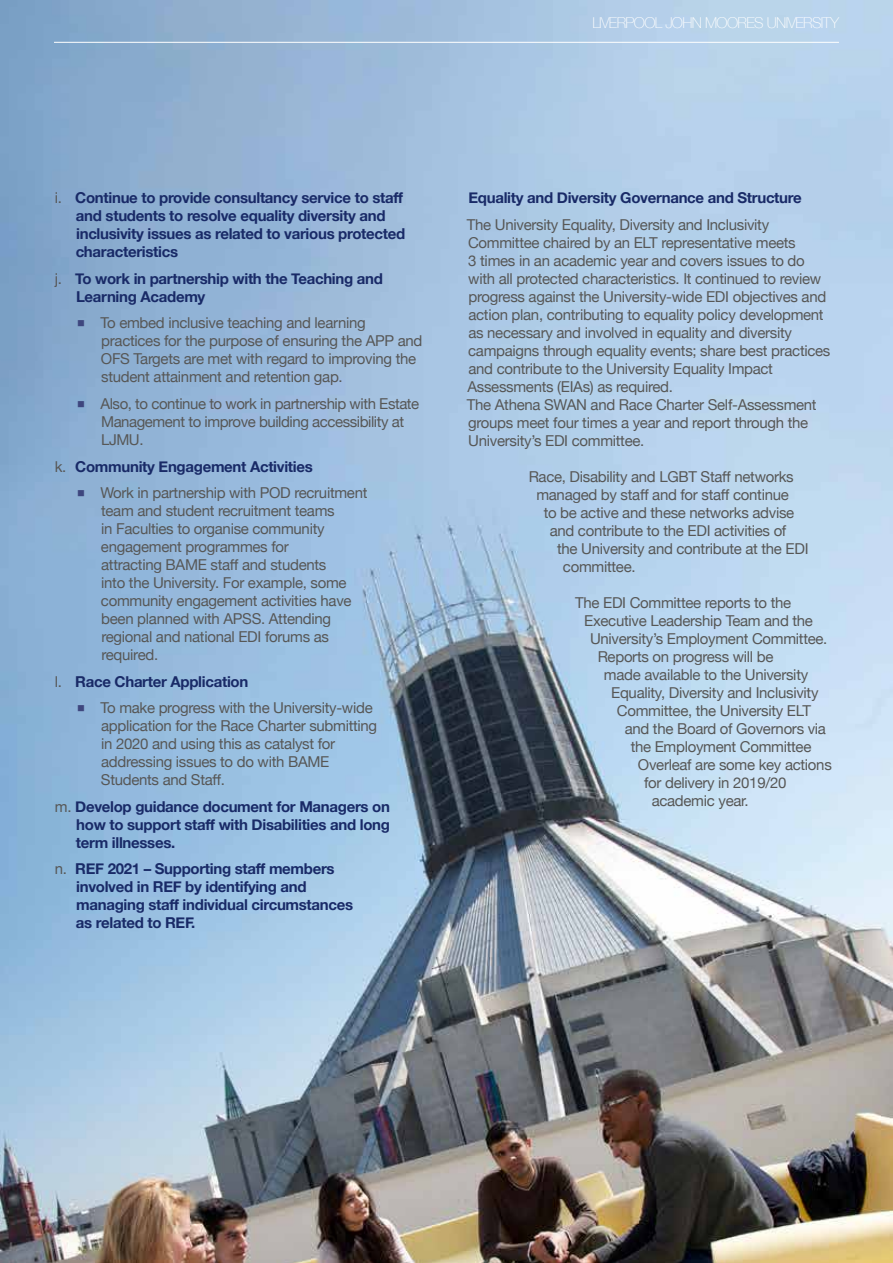
<style>
.page{position:relative;width:893px;height:1263px;background:#fff}
.page>*{position:absolute;margin:0;border:0;box-sizing:border-box;transform-origin:0 0}
.t1{font:15px/18px "Helvetica Neue";letter-spacing:-.02em;color:#575756}
.t2{font:700 15px/18px "Helvetica Neue";letter-spacing:-.02em;color:#192a67}
.t3{font:100 15px "Helvetica Neue";letter-spacing:-.04em;color:#fff}
.s1{font-weight:400;color:#575756}
.s2{color:#3e467e}
</style>
<div class="page">
<img style="left:0;top:0;width:893px;height:1263px">
<hr style="left:54px;top:42px;width:785px;height:1px;background:#fff">
<p class="t3" style="left:592px;top:12px;width:248px">LIVERPOOL JOHN MOORES UNIVERSITY</p>
<p class="t2" style="left:76px;top:189px;width:331px;text-indent:-21px"><span class="s1">i.</span> Continue to provide consultancy service to staff and students to resolve equality diversity and inclusivity issues as related to various protected characteristics</p>
<p class="t2" style="left:76px;top:270px;width:308px;text-indent:-21px"><span class="s1">j.</span> To work in partnership with the Teaching and<br>Learning Academy</p>
<p class="t1" style="left:101px;top:315px;width:323px;text-indent:-24px"><span class="s2">■</span> To embed inclusive teaching and learning practices for the purpose of ensuring the APP and OFS Targets are met with regard to improving the student attainment and retention gap.</p>
<p class="t1" style="left:101px;top:395px;width:320px;text-indent:-24px"><span class="s2">■</span> Also, to continue to work in partnership with Estate<br>Management to improve building accessibility at<br>LJMU.</p>
<p class="t2" style="left:55px;top:458px;width:260px"><span class="s1">k.</span> Community Engagement Activities</p>
<p class="t1" style="left:101px;top:484px;width:268px;text-indent:-24px"><span class="s2">■</span> Work in partnership with POD recruitment team and student recruitment teams<br>in Faculties to organise community engagement programmes for<br>attracting BAME staff and students<br>into the University. For example, some community engagement activities have been planned with APSS. Attending regional and national EDI forums as required.</p>
<p class="t2" style="left:55px;top:673px;width:195px"><span class="s1">l.</span> Race Charter Application</p>
<p class="t1" style="left:101px;top:699px;width:278px;text-indent:-24px"><span class="s2">■</span> To make progress with the University-wide application for the Race Charter submitting in 2020 and using this as catalyst for addressing issues to do with BAME Students and Staff.</p>
<p class="t2" style="left:76px;top:798px;width:316px;text-align:justify;text-indent:-21px"><span class="s1">m.</span> Develop guidance document for Managers on how to support staff with Disabilities and long term illnesses.</p>
<p class="t2" style="left:76px;top:860px;width:279px;text-indent:-21px"><span class="s1">n.</span> REF 2021 – Supporting staff members involved in REF by identifying and managing staff individual circumstances as related to REF.</p>
<p class="t2" style="left:468px;top:189px;width:335px">Equality and Diversity Governance and Structure</p>
<p class="t1" style="left:467px;top:216px;width:365px">The University Equality, Diversity and Inclusivity Committee chaired by an ELT representative meets<br>3 times in an academic year and covers issues to do with all protected characteristics. It continued to review progress against the University-wide EDI objectives and action plan, contributing to equality policy development as necessary and involved in equality and diversity campaigns through equality events; share best practices and contribute to the University Equality Impact Assessments (EIAs) as required.<br>The Athena SWAN and Race Charter Self-Assessment groups meet four times a year and report through the University’s EDI committee.</p>
<p class="t1" style="left:529px;top:468px;width:267px">Race, Disability and LGBT Staff networks</p>
<p class="t1" style="left:536px;top:486px;width:254px">managed by staff and for staff continue</p>
<p class="t1" style="left:544px;top:504px;width:252px">to be active and these networks advise</p>
<p class="t1" style="left:550px;top:522px;width:238px">and contribute to the EDI activities of</p>
<p class="t1" style="left:557px;top:540px;width:253px">the University and contribute at the EDI</p>
<p class="t1" style="left:563px;top:558px;width:74px">committee.</p>
<p class="t1" style="left:575px;top:594px;width:218px">The EDI Committee reports to the</p>
<p class="t1" style="left:584px;top:612px;width:230px">Executive Leadership Team and the</p>
<p class="t1" style="left:590px;top:630px;width:239px">University’s Employment Committee.</p>
<p class="t1" style="left:598px;top:648px;width:177px">Reports on progress will be</p>
<p class="t1" style="left:604px;top:666px;width:206px">made available to the University</p>
<p class="t1" style="left:611px;top:684px;width:209px">Equality, Diversity and Inclusivity</p>
<p class="t1" style="left:617px;top:702px;width:196px">Committee, the University ELT</p>
<p class="t1" style="left:625px;top:720px;width:203px">and the Board of Governors via</p>
<p class="t1" style="left:631px;top:738px;width:182px">the Employment Committee</p>
<p class="t1" style="left:638px;top:756px;width:195px">Overleaf are some key actions</p>
<p class="t1" style="left:644px;top:774px;width:144px">for delivery in 2019/20</p>
<p class="t1" style="left:652px;top:792px;width:98px">academic year.</p>
</div>
